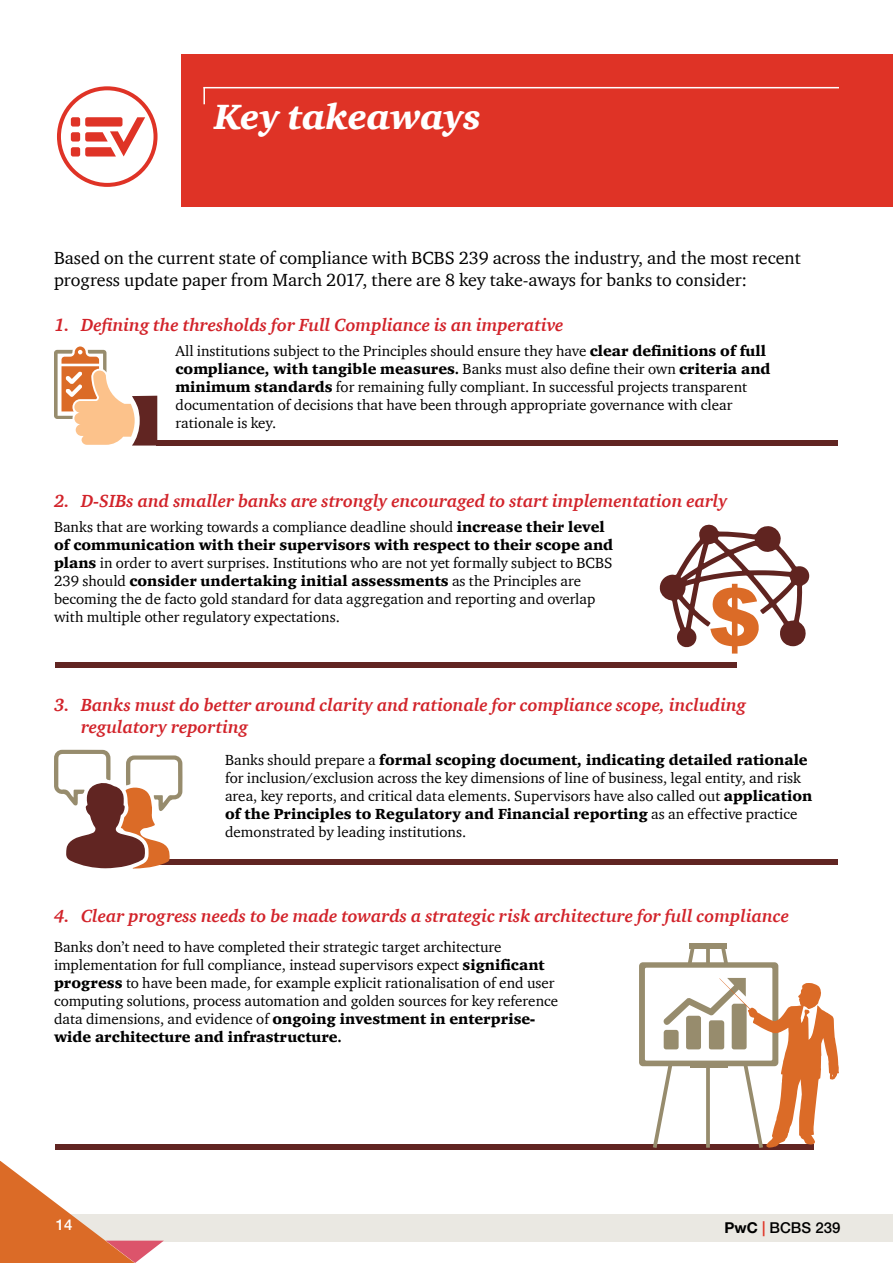
<style>
.page{position:relative;width:893px;height:1263px;background:#fff}
.page>*{position:absolute;margin:0;border:0;box-sizing:border-box;transform-origin:0 0}
.t1{font:italic 900 36px "ITC Charter Com";color:#fff}
.t2{font:italic 700 18px/21.6px "ITC Charter Com";color:#d2232a}
.t3{font:18px/21.6px "ITC Charter Com";color:#000}
.t4{font:15px/18px "ITC Charter Com";color:#000}
.t5{font:500 15px "Helvetica Neue";color:#000}
.t6{font:500 15px "Helvetica Neue";color:#fff}
.s1{font-weight:900}
.s2{font-weight:700}
.s3{color:#df3326}
</style>
<div class="page">
<div style="left:50px;top:1214px;width:843px;height:28px;background:#eae8e2"></div>
<svg style="left:0;top:1161px;width:164px;height:102px"></svg>
<div style="left:157px;top:440px;width:682px;height:6px;background:#612522"></div>
<div style="left:157px;top:859px;width:682px;height:6px;background:#612522"></div>
<div style="left:54px;top:662px;width:682px;height:6px;background:#612522"></div>
<div style="left:54px;top:1145px;width:759px;height:5px;background:#612522"></div>
<svg style="left:54px;top:346px;width:103px;height:100px"></svg>
<svg style="left:659px;top:524px;width:150px;height:129px"></svg>
<svg style="left:54px;top:750px;width:128px;height:119px"></svg>
<div style="left:639px;top:962px;width:139px;height:104px;border:3px solid #978c6d;border-radius:3px"></div>
<div style="left:643px;top:965px;width:132px;height:98px;border:2px solid #978c6d;border-radius:3px"></div>
<svg style="left:650px;top:943px;width:189px;height:207px"></svg>
<hr style="left:690px;top:1065px;width:37px;height:3px;background:#978c6d">
<div style="left:182px;top:54px;width:711px;height:153px;background:#df3326"></div>
<hr style="left:203px;top:87px;width:636px;height:1px;background:#fff">
<svg style="left:203px;top:87px;width:2px;height:17px"></svg>
<svg style="left:57px;top:86px;width:101px;height:101px"></svg>
<h1 class="t1" style="left:214px;top:95px;width:268px">Key takeaways</h1>
<p class="t3" style="left:54px;top:247px;width:748px">Based on the current state of compliance with BCBS 239 across the industry, and the most recent progress update paper from March 2017, there are 8 key take-aways for banks to consider:</p>
<p class="t2" style="left:54px;top:314px;width:511px">1. Defining the thresholds for Full Compliance is an imperative</p>
<p class="t4" style="left:176px;top:341px;width:596px">All institutions subject to the Principles should ensure they have <span class="s1">clear definitions of full compliance, with tangible measures</span><span class="s2">.</span> Banks must also define their own <span class="s1">criteria and minimum standards</span> for remaining fully compliant. In successful projects transparent documentation of decisions that have been through appropriate governance with clear rationale is key.</p>
<p class="t2" style="left:54px;top:490px;width:675px">2. D-SIBs and smaller banks are strongly encouraged to start implementation early</p>
<p class="t4" style="left:54px;top:518px;width:561px">Banks that are working towards a compliance deadline should <span class="s1">increase their level of communication with their supervisors with respect to their scope and plans</span> in order to avert surprises. Institutions who are not yet formally subject to BCBS 239 should <span class="s1">consider undertaking initial assessments</span> as the Principles are becoming the de facto gold standard for data aggregation and reporting and overlap with multiple other regulatory expectations.</p>
<p class="t2" style="left:81px;top:694px;width:667px;text-indent:-27px">3. Banks must do better around clarity and rationale for compliance scope, including regulatory reporting</p>
<p class="t4" style="left:225px;top:751px;width:589px">Banks should prepare a <span class="s1">formal scoping document, indicating detailed rationale </span>for inclusion/exclusion across the key dimensions of line of business, legal entity, and risk area, key reports, and critical data elements. Supervisors have also called out <span class="s1">application of the Principles to Regulatory and Financial reporting</span> as an effective practice demonstrated by leading institutions.</p>
<p class="t2" style="left:54px;top:904px;width:737px">4. Clear progress needs to be made towards a strategic risk architecture for full compliance</p>
<p class="t4" style="left:54px;top:937px;width:506px">Banks don’t need to have completed their strategic target architecture implementation for full compliance, instead supervisors expect <span class="s1">significant progress</span> to have been made, for example explicit rationalisation of end user computing solutions, process automation and golden sources for key reference data dimensions, and evidence of <span class="s1">ongoing investment in enterprise&shy;wide architecture and infrastructure</span><span class="s2">.</span></p>
<p class="t6" style="left:56px;top:1216px;width:18px">14</p>
<p class="t5" style="left:724px;top:1219px;width:117px"><span class="s2">PwC</span> <span class="s3">|</span> BCBS 239</p>
</div>
